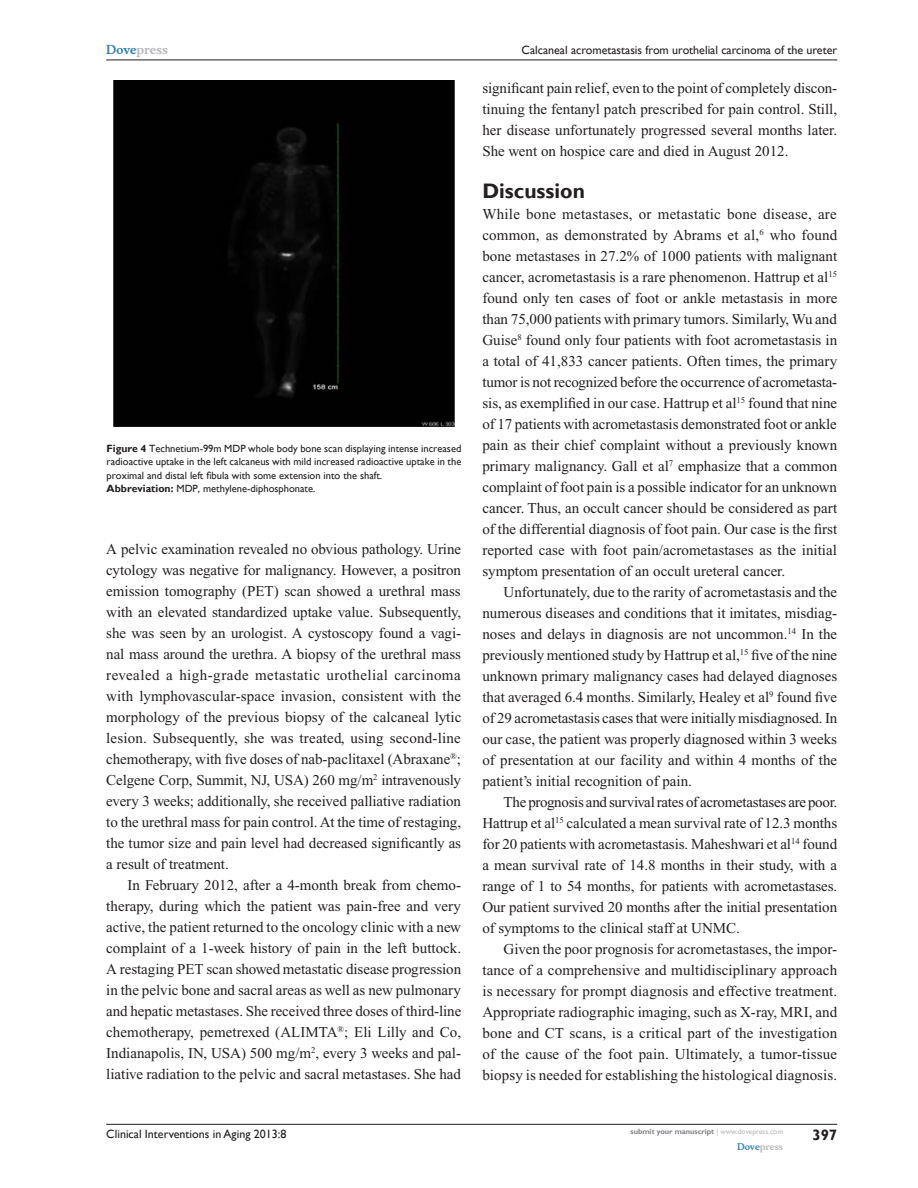
<style>
.page{position:relative;width:918px;height:1188px;background:#fff}
.page>*{position:absolute;margin:0;border:0;box-sizing:border-box;transform-origin:0 0}
.t1{font:700 21px "Gill Sans";color:#231f20}
.Tx{font:15px/21px "Times New Roman";color:#231f20;text-align:justify}
.TxF{font:15px/21px "Times New Roman";color:#231f20;text-align:justify}
.RunFolio-R{font:700 15px "Gill Sans";color:#231f20}
.RunH-R{font:12px "Gill Sans";color:#231f20}
.RunF-R{font:12px "Gill Sans";color:#231f20}
.RunH-Brand-R{font:700 12px "Musee";color:#b8b9bc}
.FC{font:10.5px/13.5px "Gill Sans";color:#231f20;text-align:justify}
.RunF-Brand-R{font:700 9px "Musee";color:#b8b9bc}
.RunF-SubmityourMS-R{font:700 7.5px "Gill Sans";color:#808285}
.s1{color:#3485ae}
.s2{font-weight:700}
.s3{font-weight:400;color:#b8b9bc}
</style>
<div class="page">
<img style="left:113px;top:80px;width:342px;height:346px">
<hr style="left:106px;top:1124px;width:731px;height:1px;background:#231f20">
<hr style="left:106px;top:60px;width:731px;height:1px;background:#231f20">
<p class="RunH-Brand-R" style="left:106px;top:43px;width:63px"><span class="s1">Dove</span>press</p>
<p class="FC" style="left:107px;top:442px;width:356px"><span class="s2">Figure 4</span> Technetium-99m MDP whole body bone scan displaying intense increased radioactive uptake in the left calcaneus with mild increased radioactive uptake in the proximal and distal left fibula with some extension into the shaft.</p>
<p class="FC" style="left:107px;top:482px;width:210px"><span class="s2">Abbreviation:</span> MDP, methylene-diphosphonate.</p>
<p class="Tx" style="left:106px;top:539px;width:357px">A pelvic examination revealed no obvious pathology. Urine cytology was negative for malignancy. However, a positron emission tomography (PET) scan showed a urethral mass with an elevated standardized uptake value. Subsequently, she was seen by an urologist. A cystoscopy found a vagi&shy;nal mass around the urethra. A biopsy of the urethral mass revealed a high-grade metastatic urothelial carcinoma with lymphovascular-space invasion, consistent with the morphology of the previous biopsy of the calcaneal lytic lesion. Subsequently, she was treated, using second-line chemotherapy, with five doses of nab-paclitaxel (Abraxane<sup>®</sup>; Celgene Corp, Summit, NJ, USA) 260 mg/m<sup>2</sup> intravenously every 3 weeks; additionally, she received palliative radiation to the urethral mass for pain control. At the time of restaging, the tumor size and pain level had decreased significantly as a result of treatment.</p>
<p class="Tx" style="left:106px;top:875px;width:357px;text-indent:21px">In February 2012, after a 4-month break from chemo&shy;therapy, during which the patient was pain-free and very active, the patient returned to the oncology clinic with a new complaint of a 1-week history of pain in the left buttock.<br>A restaging PET scan showed metastatic disease progression in the pelvic bone and sacral areas as well as new pulmonary and hepatic metastases. She received three doses of third-line chemotherapy, pemetrexed (ALIMTA<sup>®</sup>; Eli Lilly and Co, Indianapolis, IN, USA) 500 mg/m<sup>2</sup>, every 3 weeks and pal&shy;liative radiation to the pelvic and sacral metastases. She had</p>
<p class="RunF-R" style="left:106px;top:1127px;width:182px">Clinical Interventions in Aging 2013:8</p>
<p class="RunH-R" style="left:522px;top:43px;width:317px">Calcaneal acrometastasis from urothelial carcinoma of the ureter</p>
<p class="Tx" style="left:482px;top:77px;width:356px">significant pain relief, even to the point of completely discon&shy;tinuing the fentanyl patch prescribed for pain control. Still, her disease unfortunately progressed several months later.<br>She went on hospice care and died in August 2012.</p>
<h1 class="t1" style="left:482px;top:178px;width:104px">Discussion</h1>
<p class="TxF" style="left:482px;top:203px;width:356px">While bone metastases, or metastatic bone disease, are common, as demonstrated by Abrams et al,<sup>6</sup> who found bone metastases in 27.2% of 1000 patients with malignant cancer, acrometastasis is a rare phenomenon. Hattrup et al<sup>15 </sup>found only ten cases of foot or ankle metastasis in more than 75,000 patients with primary tumors. Similarly, Wu and Guise<sup>8</sup> found only four patients with foot acrometastasis in a total of 41,833 cancer patients. Often times, the primary tumor is not recognized before the occurrence of acrometasta&shy;sis, as exemplified in our case. Hattrup et al<sup>15</sup> found that nine of 17 patients with acrometastasis demonstrated foot or ankle pain as their chief complaint without a previously known primary malignancy. Gall et al<sup>7</sup> emphasize that a common complaint of foot pain is a possible indicator for an unknown cancer. Thus, an occult cancer should be considered as part of the differential diagnosis of foot pain. Our case is the first reported case with foot pain/acrometastases as the initial symptom presentation of an occult ureteral cancer.</p>
<p class="Tx" style="left:482px;top:581px;width:357px;text-indent:21px">Unfortunately, due to the rarity of acrometastasis and the numerous diseases and conditions that it imitates, misdiag&shy;noses and delays in diagnosis are not uncommon.<sup>14</sup> In the previously mentioned study by Hattrup et al,<sup>15</sup> five of the nine unknown primary malignancy cases had delayed diagnoses that averaged 6.4 months. Similarly, Healey et al<sup>9</sup> found five of 29 acrometastasis cases that were initially misdiagnosed. In our case, the patient was properly diagnosed within 3 weeks of presentation at our facility and within 4 months of the patient’s initial recognition of pain.</p>
<p class="Tx" style="left:482px;top:791px;width:356px;text-indent:21px">The prognosis and survival rates of acrometastases are poor.<br>Hattrup et al<sup>15</sup> calculated a mean survival rate of 12.3 months for 20 patients with acrometastasis. Maheshwari et al<sup>14</sup> found a mean survival rate of 14.8 months in their study, with a range of 1 to 54 months, for patients with acrometastases.<br>Our patient survived 20 months after the initial presentation of symptoms to the clinical staff at UNMC.</p>
<p class="Tx" style="left:482px;top:938px;width:356px;text-indent:21px">Given the poor prognosis for acrometastases, the impor&shy;tance of a comprehensive and multidisciplinary approach is necessary for prompt diagnosis and effective treatment.<br>Appropriate radiographic imaging, such as X-ray, MRI, and bone and CT scans, is a critical part of the investigation of the cause of the foot pain. Ultimately, a tumor-tissue biopsy is needed for establishing the histological diagnosis.</p>
<p class="RunF-SubmityourMS-R" style="left:631px;top:1127px;width:154px">submit your manuscript <span class="s3">| www.dovepress.com</span></p>
<p class="RunF-Brand-R" style="left:737px;top:1141px;width:48px"><span class="s1">Dove</span>press</p>
<p class="RunFolio-R" style="left:812px;top:1126px;width:26px">397</p>
</div>
